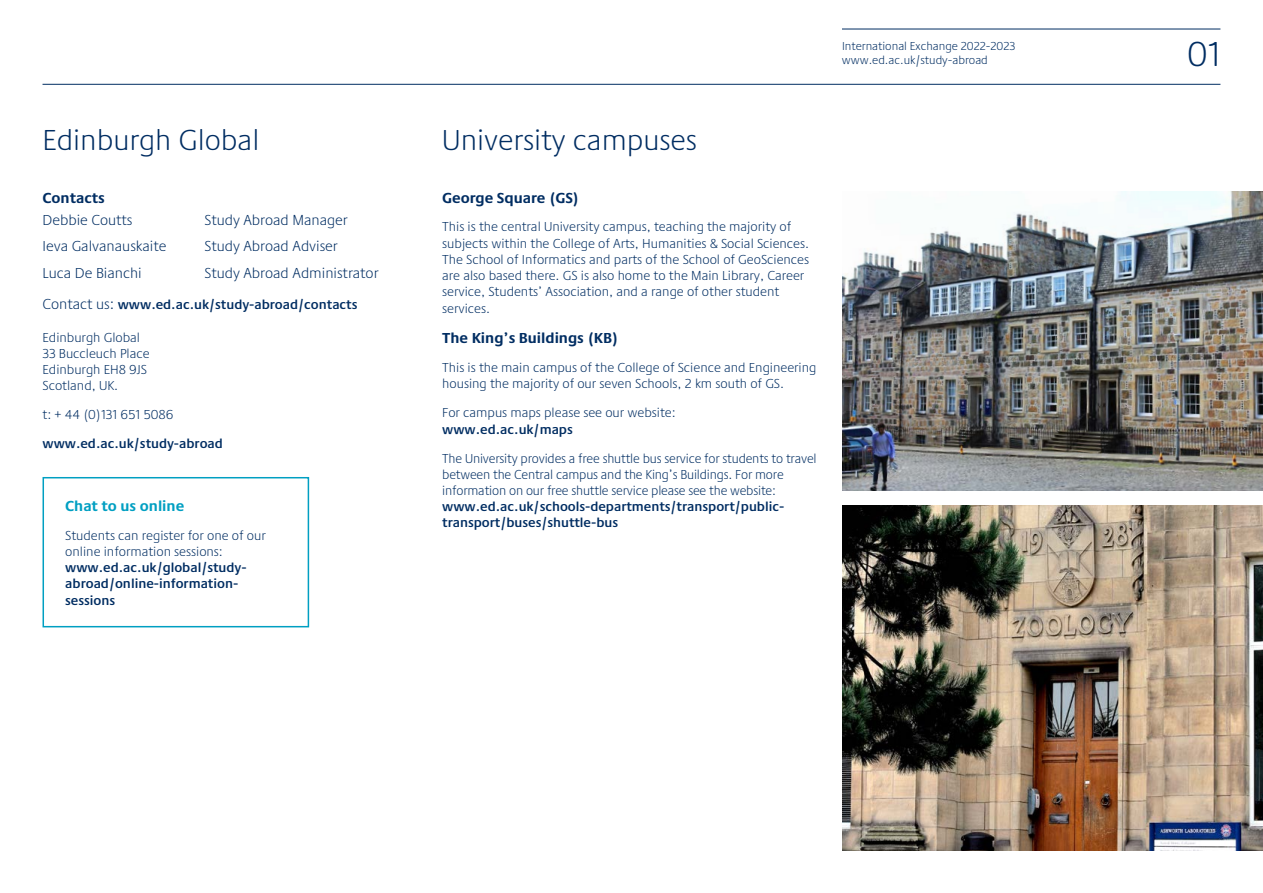
<style>
.page{position:relative;width:1263px;height:893px;background:#fff}
.page>*{position:absolute;margin:0;border:0;box-sizing:border-box;transform-origin:0 0}
.t1{font:300 36px "Praxis Next";color:#002d62}
.t2{font:300 30px "Praxis Next";color:#002d62}
.t3{font:300 15px "Praxis Next";color:#002d62}
.t4{font:700 15px "Praxis Next";color:#002d62}
.t5{font:700 15px "Praxis Next";color:#009fc2}
.t6{font:300 13.5px/16.2px "Praxis Next";color:#002d62}
.t7{font:600 13.5px/16.2px "Praxis Next";color:#002d62}
.t8{font:300 12px/14.4px "Praxis Next";color:#002d62}
.s1{font-weight:300;font-size:15px}
</style>
<div class="page">
<img style="left:842px;top:506px;width:421px;height:344px">
<hr style="left:842px;top:29px;width:378px;height:1px;background:#002d62">
<hr style="left:43px;top:84px;width:1177px;height:1px;background:#002d62">
<img style="left:842px;top:191px;width:421px;height:300px">
<div style="left:43px;top:477px;width:266px;height:150px;border:2px solid #009fc2"></div>
<h2 class="t2" style="left:43px;top:118px;width:218px">Edinburgh Global</h2>
<p class="t4" style="left:43px;top:186px;width:64px">Contacts</p>
<p class="t3" style="left:43px;top:209px;width:91px">Debbie Coutts</p>
<p class="t3" style="left:205px;top:209px;width:145px">Study Abroad Manager</p>
<p class="t3" style="left:43px;top:235px;width:125px">Ieva Galvanauskaite</p>
<p class="t3" style="left:205px;top:235px;width:135px">Study Abroad Adviser</p>
<p class="t3" style="left:43px;top:262px;width:101px">Luca De Bianchi</p>
<p class="t3" style="left:205px;top:262px;width:176px">Study Abroad Administrator</p>
<p class="t7" style="left:43px;top:295px;width:316px"><span class="s1">Contact us:</span> www.ed.ac.uk/study-abroad/contacts</p>
<p class="t6" style="left:43px;top:329px;width:109px">Edinburgh Global<br>33 Buccleuch Place<br>Edinburgh EH8 9JS<br>Scotland, UK.</p>
<p class="t6" style="left:43px;top:406px;width:132px">t: + 44 (0)131 651 5086</p>
<p class="t7" style="left:43px;top:435px;width:182px">www.ed.ac.uk/study-abroad</p>
<p class="t5" style="left:65px;top:494px;width:120px">Chat to us online</p>
<p class="t6" style="left:65px;top:527px;width:202px">Students can register for one of our online information sessions:</p>
<p class="t7" style="left:65px;top:559px;width:183px">www.ed.ac.uk/global/study&shy;abroad/online-information&shy;sessions</p>
<h2 class="t2" style="left:442px;top:118px;width:256px">University campuses</h2>
<p class="t4" style="left:442px;top:186px;width:139px">George Square (GS)</p>
<p class="t6" style="left:442px;top:219px;width:368px">This is the central University campus, teaching the majority of subjects within the College of Arts, Humanities &amp; Social Sciences.<br>The School of Informatics and parts of the School of GeoSciences are also based there. GS is also home to the Main Library, Career service, Students’ Association, and a range of other student services.</p>
<p class="t4" style="left:442px;top:326px;width:178px">The King’s Buildings (KB)</p>
<p class="t6" style="left:442px;top:359px;width:376px">This is the main campus of the College of Science and Engineering housing the majority of our seven Schools, 2 km south of GS.</p>
<p class="t6" style="left:442px;top:404px;width:235px">For campus maps please see our website:</p>
<p class="t7" style="left:442px;top:420px;width:132px">www.ed.ac.uk/maps</p>
<p class="t6" style="left:442px;top:450px;width:376px">The University provides a free shuttle bus service for students to travel between the Central campus and the King’s Buildings. For more information on our free shuttle service please see the website:</p>
<p class="t7" style="left:442px;top:498px;width:344px">www.ed.ac.uk/schools-departments/transport/public&shy;transport/buses/shuttle-bus</p>
<p class="t8" style="left:842px;top:38px;width:175px">International Exchange 2022-2023 www.ed.ac.uk/study-abroad</p>
<h1 class="t1" style="left:1187px;top:27px;width:35px">01</h1>
</div>
